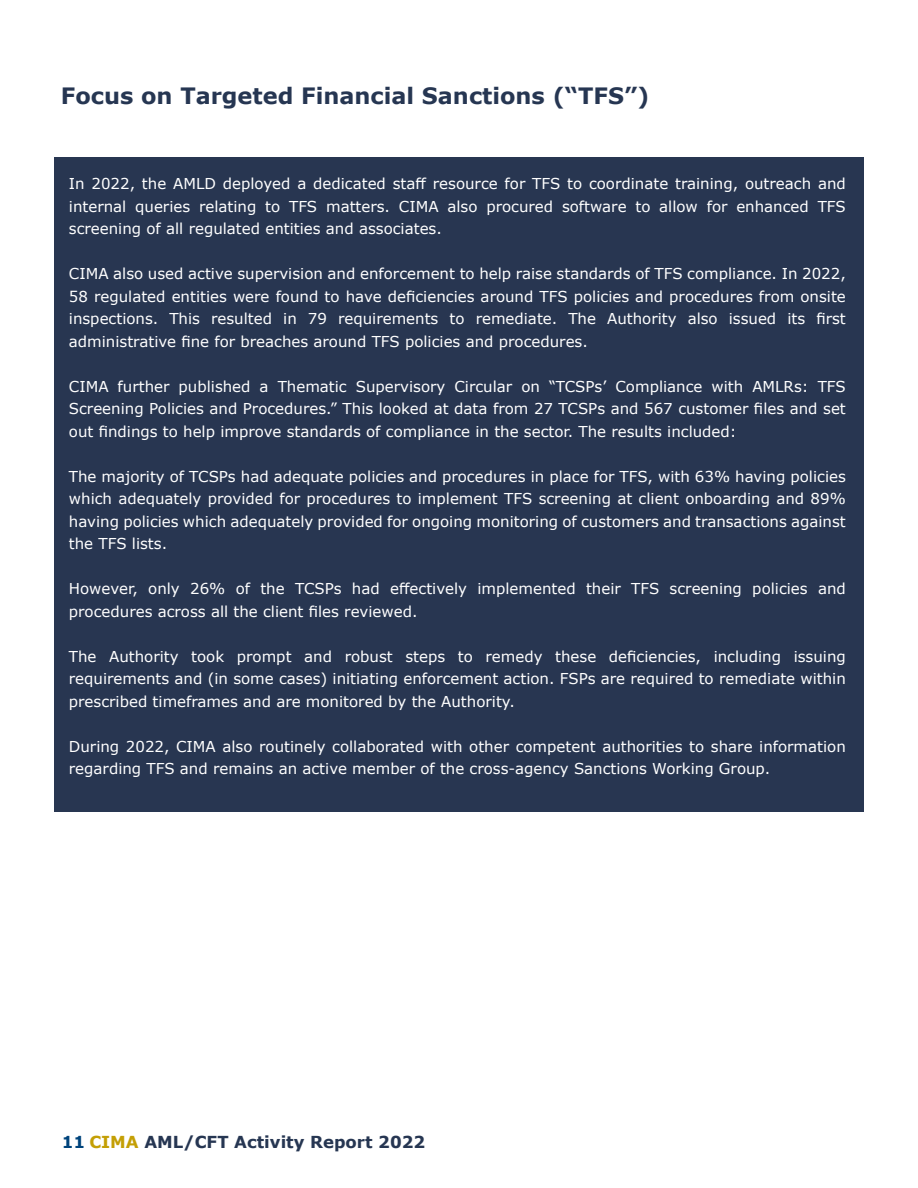
<style>
.page{position:relative;width:918px;height:1188px;background:#fff}
.page>*{position:absolute;margin:0;border:0;box-sizing:border-box;transform-origin:0 0}
.t1{font:700 22.5px "Verdana";color:#263652}
.t2{font:700 16.5px "Verdana";color:#263652}
.t3{font:15px/22.5px "Verdana";color:#fff;text-align:justify}
.s1{color:#00447c}
.s2{color:#c49f05}
</style>
<div class="page">
<div style="left:54px;top:157px;width:810px;height:654px;background:#283651"></div>
<h1 class="t1" style="left:61px;top:86px;width:590px">Focus on Targeted Financial Sanctions (“TFS”)</h1>
<p class="t3" style="left:69px;top:174px;width:778px">In 2022, the AMLD deployed a dedicated staff resource for TFS to coordinate training, outreach and internal queries relating to TFS matters. CIMA also procured software to allow for enhanced TFS screening of all regulated entities and associates.</p>
<p class="t3" style="left:69px;top:264px;width:778px">CIMA also used active supervision and enforcement to help raise standards of TFS compliance. In 2022, 58 regulated entities were found to have deficiencies around TFS policies and procedures from onsite inspections. This resulted in 79 requirements to remediate. The Authority also issued its first administrative fine for breaches around TFS policies and procedures.</p>
<p class="t3" style="left:69px;top:377px;width:778px">CIMA further published a Thematic Supervisory Circular on “TCSPs’ Compliance with AMLRs: TFS Screening Policies and Procedures.” This looked at data from 27 TCSPs and 567 customer files and set out findings to help improve standards of compliance in the sector. The results included:</p>
<p class="t3" style="left:69px;top:467px;width:778px">The majority of TCSPs had adequate policies and procedures in place for TFS, with 63% having policies which adequately provided for procedures to implement TFS screening at client onboarding and 89% having policies which adequately provided for ongoing monitoring of customers and transactions against the TFS lists.</p>
<p class="t3" style="left:69px;top:579px;width:778px">However, only 26% of the TCSPs had effectively implemented their TFS screening policies and procedures across all the client files reviewed.</p>
<p class="t3" style="left:69px;top:647px;width:778px">The Authority took prompt and robust steps to remedy these deficiencies, including issuing requirements and (in some cases) initiating enforcement action. FSPs are required to remediate within prescribed timeframes and are monitored by the Authority.</p>
<p class="t3" style="left:69px;top:737px;width:778px">During 2022, CIMA also routinely collaborated with other competent authorities to share information regarding TFS and remains an active member of the cross-agency Sanctions Working Group.</p>
<p class="t2" style="left:62px;top:1136px;width:365px"><span class="s1">11</span> <span class="s2">CIMA</span> AML/CFT Activity Report 2022</p>
</div>
